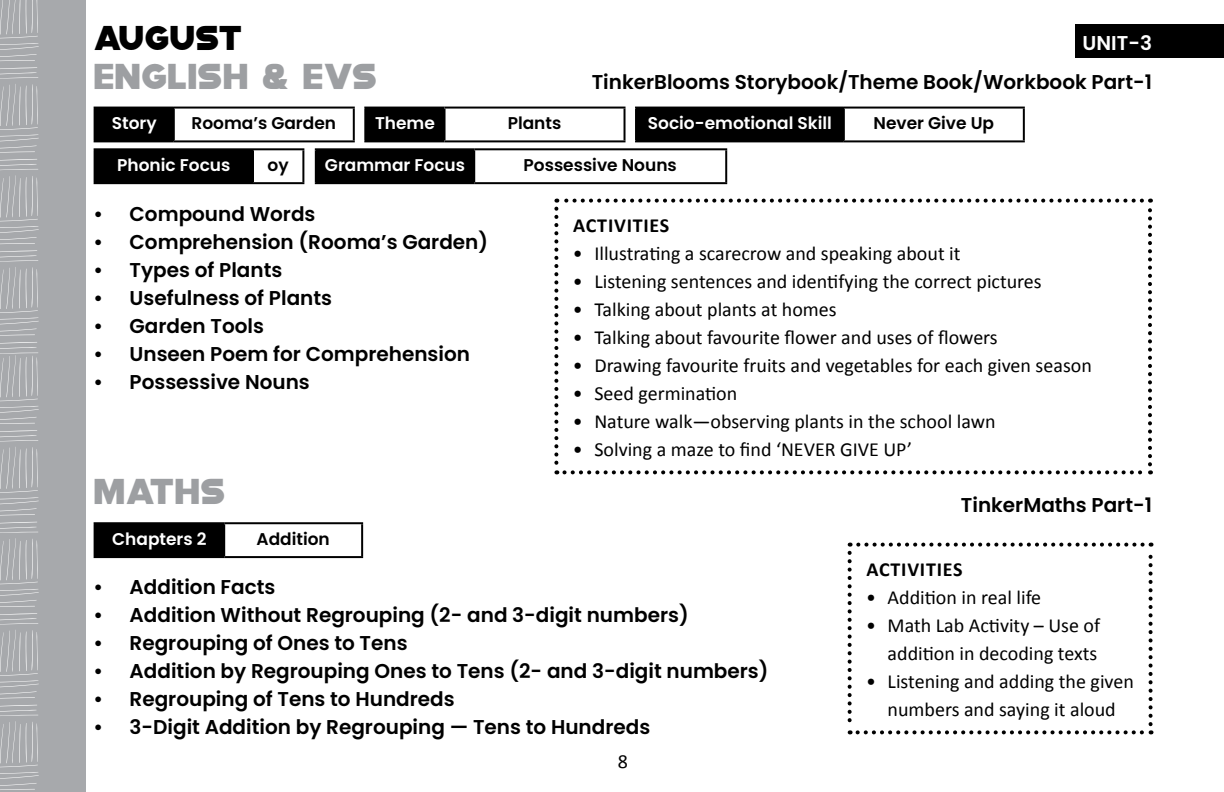
<style>
.page{position:relative;width:1224px;height:792px;background:#fff}
.page>*{position:absolute;margin:0;border:0;box-sizing:border-box;transform-origin:0 0}
.t1{font:36px "Modia Non Commercial";color:#9d9fa2}
.t2{font:34.4px "Modia Non Commercial";color:#000}
.t3{font:20px/28px "Calibri";color:#000;text-align:right}
.t4{font:600 20px "Poppins";color:#000}
.t5{font:700 20px "Calibri";letter-spacing:.04em;color:#000}
.t6{font:600 20px "Poppins";color:#fff}
.t7{font:600 17px "Poppins";color:#fff}
.t8{font:600 17px "Poppins";color:#000}
</style>
<div class="page">
<div style="left:0;top:0;width:85px;height:792px;background:#a7a9ac"></div>
<svg style="left:0;top:0;width:39px;height:790px"></svg>
<svg style="left:554px;top:209px;width:4px;height:265px"></svg>
<svg style="left:564px;top:470px;width:587px;height:4px"></svg>
<svg style="left:1148px;top:199px;width:4px;height:265px"></svg>
<svg style="left:556px;top:199px;width:586px;height:4px"></svg>
<div style="left:1076px;top:25px;width:148px;height:33px;background:#000"></div>
<div style="left:95px;top:523px;width:129px;height:34px;background:#000"></div>
<hr style="left:223px;top:524px;width:2px;height:32px;background:#000">
<hr style="left:94px;top:522px;width:130px;height:2px;background:#000">
<hr style="left:94px;top:524px;width:2px;height:32px;background:#000">
<hr style="left:224px;top:522px;width:139px;height:2px;background:#000">
<hr style="left:361px;top:524px;width:2px;height:32px;background:#000">
<hr style="left:94px;top:556px;width:130px;height:2px;background:#000">
<hr style="left:224px;top:556px;width:139px;height:2px;background:#000">
<svg style="left:848px;top:553px;width:4px;height:181px"></svg>
<svg style="left:858px;top:730px;width:294px;height:4px"></svg>
<svg style="left:1149px;top:543px;width:4px;height:181px"></svg>
<svg style="left:850px;top:543px;width:293px;height:4px"></svg>
<div style="left:95px;top:108px;width:79px;height:33px;background:#000"></div>
<hr style="left:173px;top:109px;width:2px;height:31px;background:#000">
<hr style="left:94px;top:107px;width:80px;height:2px;background:#000">
<hr style="left:94px;top:109px;width:2px;height:31px;background:#000">
<hr style="left:174px;top:107px;width:181px;height:2px;background:#000">
<hr style="left:353px;top:109px;width:2px;height:31px;background:#000">
<hr style="left:94px;top:140px;width:80px;height:2px;background:#000">
<hr style="left:174px;top:140px;width:181px;height:2px;background:#000">
<div style="left:365px;top:108px;width:80px;height:33px;background:#000"></div>
<hr style="left:444px;top:109px;width:2px;height:31px;background:#000">
<hr style="left:364px;top:107px;width:81px;height:2px;background:#000">
<hr style="left:364px;top:109px;width:2px;height:31px;background:#000">
<hr style="left:445px;top:107px;width:181px;height:2px;background:#000">
<hr style="left:624px;top:109px;width:2px;height:31px;background:#000">
<hr style="left:364px;top:140px;width:81px;height:2px;background:#000">
<hr style="left:445px;top:140px;width:181px;height:2px;background:#000">
<div style="left:95px;top:149px;width:158px;height:34px;background:#000"></div>
<hr style="left:252px;top:150px;width:2px;height:32px;background:#000">
<hr style="left:94px;top:148px;width:159px;height:2px;background:#000">
<hr style="left:94px;top:150px;width:2px;height:32px;background:#000">
<hr style="left:253px;top:148px;width:51px;height:2px;background:#000">
<hr style="left:302px;top:150px;width:2px;height:32px;background:#000">
<hr style="left:94px;top:182px;width:159px;height:2px;background:#000">
<hr style="left:253px;top:182px;width:51px;height:2px;background:#000">
<div style="left:316px;top:149px;width:158px;height:34px;background:#000"></div>
<hr style="left:473px;top:150px;width:2px;height:32px;background:#000">
<hr style="left:315px;top:148px;width:159px;height:2px;background:#000">
<hr style="left:315px;top:150px;width:2px;height:32px;background:#000">
<hr style="left:474px;top:148px;width:253px;height:2px;background:#000">
<hr style="left:725px;top:150px;width:2px;height:32px;background:#000">
<hr style="left:315px;top:182px;width:159px;height:2px;background:#000">
<hr style="left:474px;top:182px;width:253px;height:2px;background:#000">
<div style="left:636px;top:108px;width:208px;height:33px;background:#000"></div>
<hr style="left:843px;top:109px;width:2px;height:31px;background:#000">
<hr style="left:635px;top:107px;width:209px;height:2px;background:#000">
<hr style="left:635px;top:109px;width:2px;height:31px;background:#000">
<hr style="left:844px;top:107px;width:181px;height:2px;background:#000">
<hr style="left:1023px;top:109px;width:2px;height:31px;background:#000">
<hr style="left:635px;top:140px;width:209px;height:2px;background:#000">
<hr style="left:844px;top:140px;width:181px;height:2px;background:#000">
<h2 class="t2" style="left:94px;top:13px;width:150px">AUGUST</h2>
<p class="t6" style="left:1083px;top:31px;width:12px">unit</p>
<p class="t6" style="left:1128px;top:31px;width:25px">-3</p>
<h1 class="t1" style="left:94px;top:51px;width:285px">ENGLISH &amp; EVS</h1>
<p class="t4" style="left:592px;top:70px;width:562px">TinkerBlooms Storybook/Theme Book/Workbook Part-1</p>
<p class="t7" style="left:648px;top:114px;width:186px">Socio-emotional Skill</p>
<p class="t8" style="left:874px;top:114px;width:122px">Never Give Up</p>
<p class="t7" style="left:112px;top:114px;width:46px">Story</p>
<p class="t8" style="left:191px;top:114px;width:146px">Rooma’s Garden</p>
<p class="t7" style="left:375px;top:114px;width:61px">Theme</p>
<p class="t8" style="left:508px;top:114px;width:55px">Plants</p>
<p class="t7" style="left:117px;top:155px;width:115px">Phonic Focus</p>
<p class="t8" style="left:268px;top:155px;width:23px">oy</p>
<p class="t7" style="left:325px;top:155px;width:142px">Grammar Focus</p>
<p class="t8" style="left:524px;top:155px;width:155px">Possessive Nouns</p>
<p class="t4" style="left:94px;top:202px;width:223px">• Compound Words</p>
<p class="t4" style="left:94px;top:230px;width:396px">• Comprehension (Rooma’s Garden)</p>
<p class="t4" style="left:94px;top:258px;width:190px">• Types of Plants</p>
<p class="t4" style="left:94px;top:286px;width:240px">• Usefulness of Plants</p>
<p class="t4" style="left:94px;top:314px;width:172px">• Garden Tools</p>
<p class="t4" style="left:94px;top:342px;width:378px">• Unseen Poem for Comprehension</p>
<p class="t4" style="left:94px;top:370px;width:218px">• Possessive Nouns</p>
<h1 class="t1" style="left:94px;top:466px;width:133px">MATHS</h1>
<p class="t7" style="left:112px;top:529px;width:96px">Chapters 2</p>
<p class="t8" style="left:256px;top:529px;width:75px">Addition</p>
<p class="t5" style="left:573px;top:211px;width:98px">ACTIVITIES</p>
<p class="t3" style="left:573px;top:238px;width:389px">• Illustrating a scarecrow and speaking about it</p>
<p class="t3" style="left:573px;top:266px;width:470px">• Listening sentences and identifying the correct pictures</p>
<p class="t3" style="left:573px;top:294px;width:265px">• Talking about plants at homes</p>
<p class="t3" style="left:573px;top:322px;width:426px">• Talking about favourite flower and uses of flowers</p>
<p class="t3" style="left:573px;top:350px;width:521px">• Drawing favourite fruits and vegetables for each given season</p>
<p class="t3" style="left:573px;top:378px;width:166px">• Seed germination</p>
<p class="t3" style="left:573px;top:406px;width:424px">• Nature walk—observing plants in the school lawn</p>
<p class="t3" style="left:573px;top:434px;width:341px">• Solving a maze to find ‘NEVER GIVE UP’</p>
<p class="t4" style="left:961px;top:494px;width:193px">TinkerMaths Part-1</p>
<p class="t4" style="left:94px;top:576px;width:183px">• Addition Facts</p>
<p class="t4" style="left:94px;top:604px;width:597px">• Addition Without Regrouping (2- and 3-digit numbers)</p>
<p class="t4" style="left:94px;top:632px;width:316px">• Regrouping of Ones to Tens</p>
<p class="t4" style="left:94px;top:660px;width:676px">• Addition by Regrouping Ones to Tens (2- and 3-digit numbers)</p>
<p class="t4" style="left:94px;top:688px;width:363px">• Regrouping of Tens to Hundreds</p>
<p class="t4" style="left:94px;top:716px;width:558px">• 3-Digit Addition by Regrouping — Tens to Hundreds</p>
<p class="t3" style="left:618px;top:747px;width:12px">8</p>
<p class="t5" style="left:866px;top:555px;width:98px">ACTIVITIES</p>
<p class="t3" style="left:866px;top:582px;width:177px">• Addition in real life</p>
<p class="t3" style="left:866px;top:610px;width:236px">• Math Lab Activity – Use of addition in decoding texts</p>
<p class="t3" style="left:866px;top:666px;width:269px;text-align:center">• Listening and adding the given numbers and saying it aloud</p>
</div>
